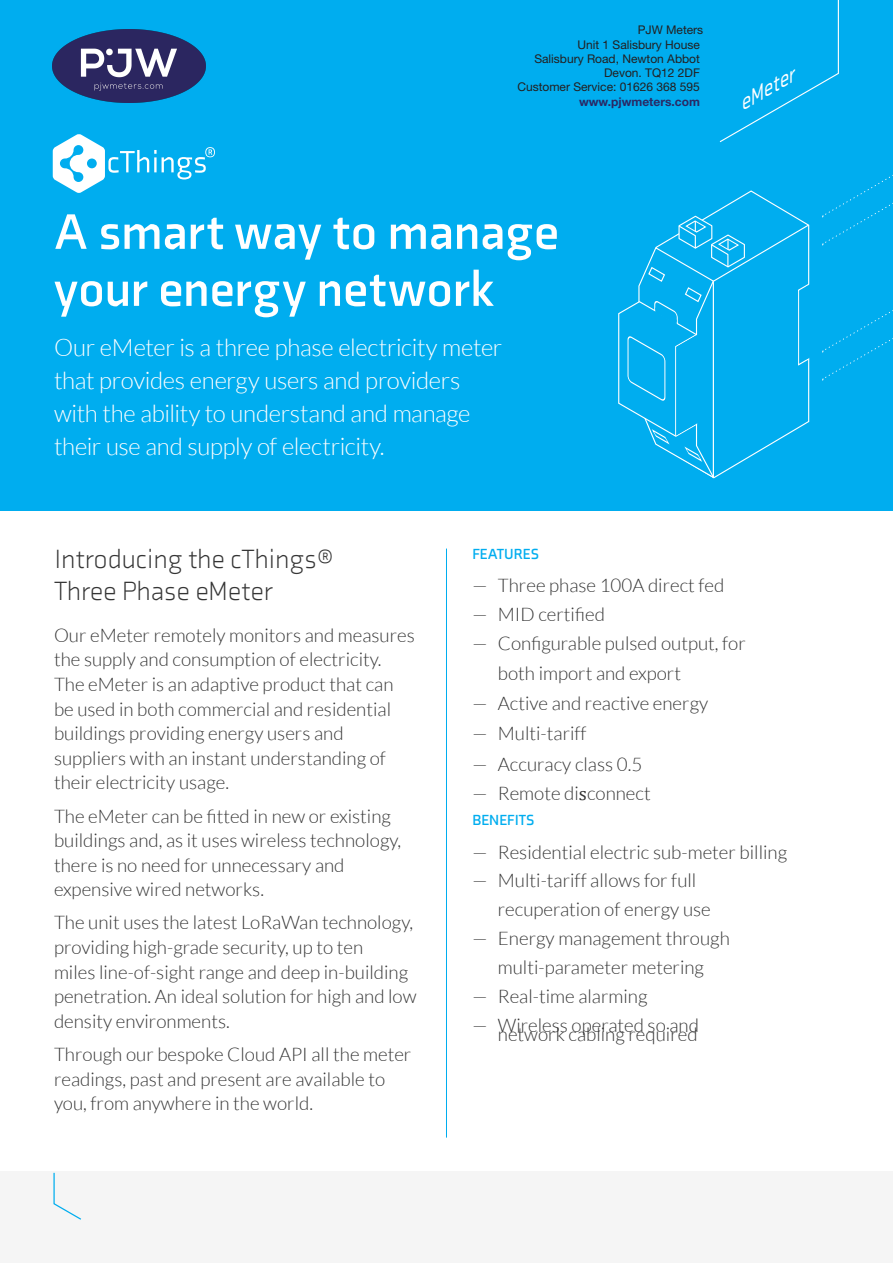
<style>
.page{position:relative;width:893px;height:1263px;background:#fff}
.page>*{position:absolute;margin:0;border:0;box-sizing:border-box;transform-origin:0 0}
.t1{font:700 51px/57px "Axia";color:#fff}
.t2{font:300 27px/32.4px "Axia";color:#353535}
.t3{font:300 24px/33px "Lato";letter-spacing:-.015em;color:#fff}
.t4{font:italic 21px "Axia";color:#fff}
.t5{font:300 18.75px/24.6px "Lato";color:#353535}
.t6{font:700 15px "Axia";color:#00adef}
.t7{font:12px/14.4px "Helvetica Neue";color:#231f20;text-align:right}
.t8{font:700 12px "Helvetica Neue";color:#2a2865}
.s1{font-family:"Cambria";font-weight:400}
</style>
<div class="page">
<div style="left:0;top:0;width:893px;height:510px;background:#00adef"></div>
<svg style="left:53px;top:134px;width:162px;height:59px"></svg>
<div style="left:0;top:1171px;width:893px;height:92px;background:#f5f5f5"></div>
<svg style="left:53px;top:1172px;width:28px;height:48px"></svg>
<hr style="left:446px;top:549px;width:1px;height:588px;background:#00adef">
<svg style="left:618px;top:190px;width:192px;height:289px"></svg>
<svg style="left:823px;top:310px;width:70px;height:70px"></svg>
<svg style="left:823px;top:175px;width:70px;height:70px"></svg>
<svg style="left:719px;top:0;width:120px;height:143px"></svg>
<img style="left:52px;top:30px;width:153px;height:73px">
<p class="t7" style="left:517px;top:23px;width:187px">PJW Meters<br>Unit 1 Salisbury House<br>Salisbury Road, Newton Abbot<br>Devon. TQ12 2DF<br>Customer Service: 01626 368 595</p>
<p class="t8" style="left:579px;top:92px;width:122px">www.pjwmeters.com</p>
<p class="t4" style="left:732px;top:94px;width:63px;rotate:-30deg">eMeter</p>
<p class="t1" style="left:54px;top:203px;width:506px">A smart way to manage your energy network</p>
<p class="t3" style="left:54px;top:331px;width:450px">Our eMeter is a three phase electricity meter that provides energy users and providers with the ability to understand and manage their use and supply of electricity.</p>
<p class="t2" style="left:54px;top:542px;width:281px">Introducing the cThings®<br>Three Phase eMeter</p>
<p class="t5" style="left:54px;top:623px;width:362px">Our eMeter remotely monitors and measures the supply and consumption of electricity.<br>The eMeter is an adaptive product that can be used in both commercial and residential buildings providing energy users and suppliers with an instant understanding of their electricity usage.</p>
<p class="t5" style="left:54px;top:803px;width:349px">The eMeter can be fitted in new or existing buildings and, as it uses wireless technology, there is no need for unnecessary and expensive wired networks.</p>
<p class="t5" style="left:54px;top:910px;width:364px">The unit uses the latest LoRaWan technology, providing high-grade security, up to ten<br>miles line-of-sight range and deep in-building penetration. An ideal solution for high and low density environments.</p>
<p class="t5" style="left:54px;top:1042px;width:359px">Through our bespoke Cloud API all the meter readings, past and present are available to you, from anywhere in the world.</p>
<p class="t6" style="left:472px;top:545px;width:68px">FEATURES</p>
<p class="t5" style="left:472px;top:573px;width:254px">— Three phase 100A direct fed</p>
<p class="t5" style="left:472px;top:602px;width:134px">— MID certified</p>
<p class="t5" style="left:498px;top:628px;width:249px;line-height:30.2px;text-indent:-26px">— Configurable pulsed output, for both import and export</p>
<p class="t5" style="left:472px;top:691px;width:237px">— Active and reactive energy</p>
<p class="t5" style="left:472px;top:721px;width:116px">— Multi-tariff</p>
<p class="t5" style="left:472px;top:752px;width:171px">— Accuracy class 0.5</p>
<p class="t5" style="left:472px;top:781px;width:180px">— Remote di<span class="s1">s</span>connect</p>
<p class="t6" style="left:472px;top:811px;width:64px">BENEFITS</p>
<p class="t5" style="left:472px;top:840px;width:316px">— Residential electric sub-meter billing</p>
<p class="t5" style="left:498px;top:866px;width:214px;line-height:28.8px;text-indent:-26px">— Multi-tariff allows for full recuperation of energy use</p>
<p class="t5" style="left:472px;top:924px;width:259px;line-height:28.8px;text-align:center">— Energy management through multi-parameter metering</p>
<p class="t5" style="left:472px;top:984px;width:177px">— Real-time alarming</p>
<p class="t5" style="left:472px;top:1013px;width:228px">— Wireless operated so and</p>
<p class="t5" style="left:498px;top:1022px;width:201px">network cabling required</p>
</div>
